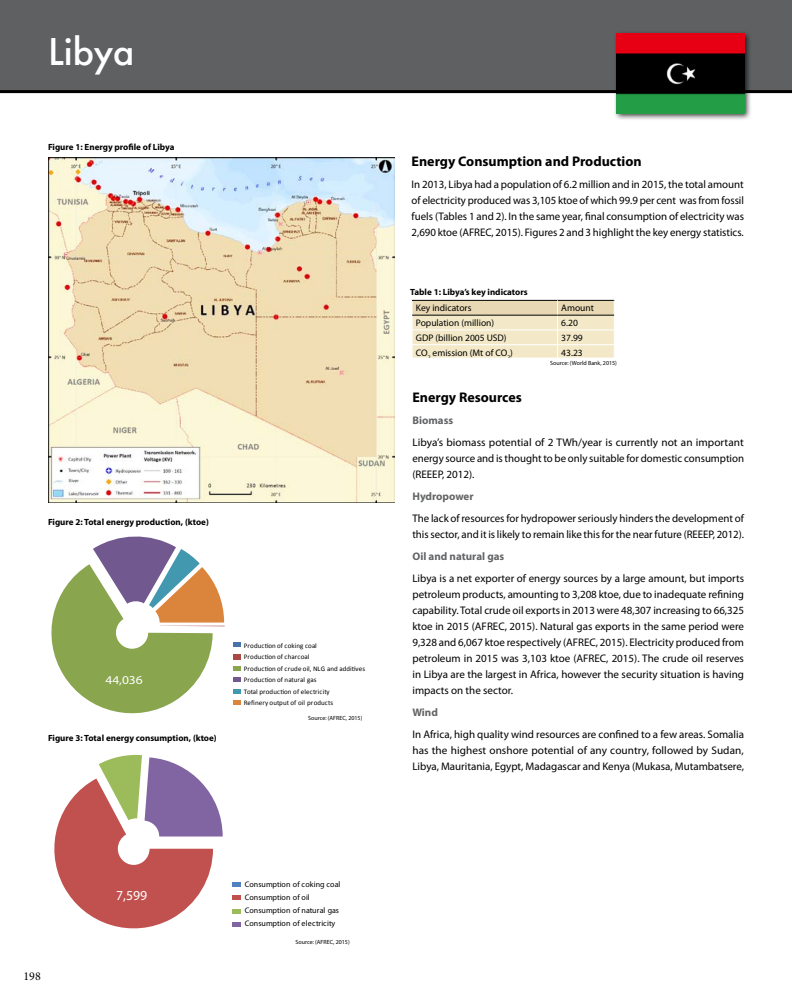
<style>
.page{position:relative;width:792px;height:1008px;background:#fff}
.page>*{position:absolute;margin:0;border:0;box-sizing:border-box;transform-origin:0 0}
.t1{font:500 36px "Futura";letter-spacing:-.01em;color:#fff}
.t2{font:700 14px "Myriad Pro";color:#000}
.t3{font:13.8px "Myriad Pro";color:#fff}
.t4{font:12px "Myriad Pro";color:#fff;scale:1.12 1}
.t5{font:12px "Minion Pro";color:#000}
.t6{font:11px/16px "Myriad Pro";letter-spacing:-.005em;color:#000;text-align:justify}
.t7{font:700 11px "Myriad Pro";color:#636466}
.t8{font:9.5px "Myriad Pro";color:#000}
.t9{font:700 9px "Myriad Pro";color:#000}
.t10{font:8px/13.1px "Calibri";letter-spacing:.01em;color:#010101}
.t11{font:7px/11.5px "Calibri";letter-spacing:.015em;color:#010101}
.t12{font:6px "Myriad Pro";color:#000}
</style>
<div class="page">
<div style="left:0;top:0;width:792px;height:91px;background:#5f6062"></div>
<hr style="left:0;top:90px;width:792px;height:3px;background:#000">
<svg style="left:233px;top:642px;width:8px;height:63px"></svg>
<svg style="left:51px;top:536px;width:174px;height:178px"></svg>
<svg style="left:232px;top:883px;width:9px;height:4px"></svg>
<svg style="left:232px;top:896px;width:9px;height:4px"></svg>
<div style="left:232px;top:909px;width:9px;height:5px;background:#9cbb5a"></div>
<div style="left:232px;top:922px;width:9px;height:5px;background:#8165a3"></div>
<svg style="left:54px;top:755px;width:169px;height:174px"></svg>
<svg style="left:412px;top:300px;width:203px;height:58px;background:#ebe1c1"></svg>
<hr style="left:412px;top:315px;width:146px;height:1px;background:#000">
<hr style="left:558px;top:315px;width:56px;height:1px;background:#000">
<img style="left:48px;top:157px;width:346px;height:346px">
<div style="left:613px;top:30px;width:139px;height:91px;background:#000;opacity:.75"></div>
<img style="left:617px;top:34px;width:127px;height:79px">
<h1 class="t1" style="left:48px;top:27px;width:88px">Libya</h1>
<p class="t9" style="left:48px;top:141px;width:128px">Figure 1: Energy profile of Libya</p>
<p class="t9" style="left:48px;top:516px;width:162px">Figure 2: Total energy production, (ktoe)</p>
<p class="t4" style="left:105px;top:672px;width:35px">44,036</p>
<p class="t9" style="left:48px;top:732px;width:170px">Figure 3: Total energy consumption, (ktoe)</p>
<p class="t11" style="left:244px;top:639px;width:123px">Production of coking coal<br>Production of charcoal<br>Production of crude oil, NLG and additives<br>Production of natural gas<br>Total production of electricity<br>Refinery output of oil products</p>
<p class="t12" style="left:308px;top:714px;width:56px">Source: (AFREC, 2015)</p>
<p class="t5" style="left:24px;top:968px;width:19px">198</p>
<p class="t3" style="left:116px;top:887px;width:33px">7,599</p>
<p class="t10" style="left:245px;top:878px;width:97px">Consumption of coking coal<br>Consumption of oil<br>Consumption of natural gas<br>Consumption of electricity</p>
<p class="t12" style="left:296px;top:938px;width:56px">Source: (AFREC, 2015)</p>
<p class="t2" style="left:412px;top:152px;width:232px">Energy Consumption and Production</p>
<p class="t6" style="left:412px;top:176px;width:334px">In 2013, Libya had a population of 6.2 million and in 2015, the total amount of electricity produced was 3,105 ktoe of which 99.9 per cent was from fossil fuels (Tables 1 and 2). In the same year, final consumption of electricity was 2,690 ktoe (AFREC, 2015). Figures 2 and 3 highlight the key energy statistics.</p>
<p class="t9" style="left:410px;top:286px;width:119px">Table 1: Libya’s key indicators</p>
<p class="t8" style="left:416px;top:302px;width:57px">Key indicators</p>
<p class="t8" style="left:561px;top:302px;width:34px">Amount</p>
<p class="t8" style="left:416px;top:317px;width:80px">Population (million)</p>
<p class="t8" style="left:561px;top:317px;width:18px">6.20</p>
<p class="t8" style="left:416px;top:332px;width:92px">GDP (billion 2005 USD)</p>
<p class="t8" style="left:561px;top:332px;width:23px">37.99</p>
<p class="t8" style="left:416px;top:347px;width:99px">CO<sub>2</sub> emission (Mt of CO<sub>2</sub>)</p>
<p class="t8" style="left:561px;top:347px;width:23px">43.23</p>
<p class="t2" style="left:412px;top:388px;width:111px">Energy Resources</p>
<p class="t7" style="left:412px;top:413px;width:42px">Biomass</p>
<p class="t6" style="left:412px;top:434px;width:333px">Libya’s biomass potential of 2 TWh/year is currently not an important energy source and is thought to be only suitable for domestic consumption (REEEP, 2012).</p>
<p class="t7" style="left:412px;top:489px;width:63px">Hydropower</p>
<p class="t6" style="left:412px;top:510px;width:333px">The lack of resources for hydropower seriously hinders the development of this sector, and it is likely to remain like this for the near future (REEEP, 2012).</p>
<p class="t7" style="left:412px;top:549px;width:93px">Oil and natural gas</p>
<p class="t6" style="left:412px;top:570px;width:333px">Libya is a net exporter of energy sources by a large amount, but imports petroleum products, amounting to 3,208 ktoe, due to inadequate refining capability. Total crude oil exports in 2013 were 48,307 increasing to 66,325 ktoe in 2015 (AFREC, 2015). Natural gas exports in the same period were 9,328 and 6,067 ktoe respectively (AFREC, 2015). Electricity produced from petroleum in 2015 was 3,103 ktoe (AFREC, 2015). The crude oil reserves in Libya are the largest in Africa, however the security situation is having impacts on the sector.</p>
<p class="t7" style="left:412px;top:705px;width:27px">Wind</p>
<p class="t6" style="left:412px;top:726px;width:333px">In Africa, high quality wind resources are confined to a few areas. Somalia has the highest onshore potential of any country, followed by Sudan, Libya, Mauritania, Egypt, Madagascar and Kenya (Mukasa, Mutambatsere,</p>
<p class="t12" style="left:550px;top:359px;width:68px">Source: (World Bank, 2015)</p>
</div>
